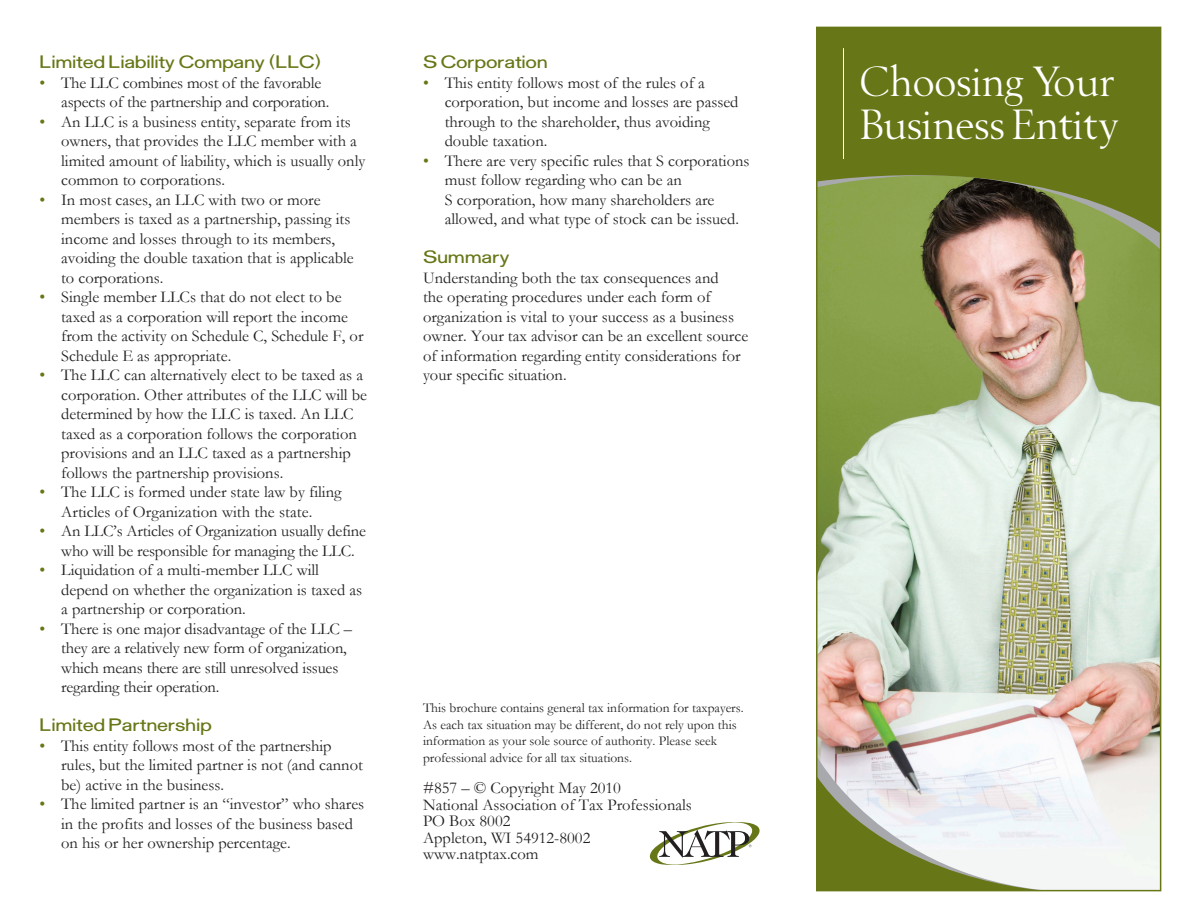
<style>
.page{position:relative;width:1188px;height:918px;background:#fff}
.page>*{position:absolute;margin:0;border:0;box-sizing:border-box;transform-origin:0 0}
.t1{font:42px/43.5px "Berman";letter-spacing:.01em;color:#fff}
.t2{font:18px "Guernsey";color:#677717}
.t3{font:16.5px/19.5px "Garamond";color:#231f20}
.t4{font:13.5px/16.5px "Garamond";color:#231f20}
.s1{color:#677717}
</style>
<div class="page">
<img style="left:819px;top:250px;width:339px;height:638px">
<svg style="left:819px;top:234px;width:339px;height:16px;background:#9c9a67"></svg>
<svg style="left:819px;top:30px;width:339px;height:204px;background:#697722"></svg>
<svg style="left:819px;top:756px;width:232px;height:132px"></svg>
<div style="left:858px;top:62px;width:283px;height:97px;border:2px solid #677717"></div>
<hr style="left:843px;top:48px;width:1px;height:111px;background:#fff">
<div style="left:816px;top:27px;width:345px;height:864px;border:2px solid #677717"></div>
<svg style="left:650px;top:822px;width:110px;height:43px"></svg>
<p class="t2" style="left:40px;top:51px;width:283px">Limited Liability Company (LLC)</p>
<p class="t3" style="left:61px;top:72px;width:270px;text-indent:-22px"><span class="s1">•</span> The LLC combines most of the favorable aspects of the partnership and corporation.</p>
<p class="t3" style="left:61px;top:111px;width:306px;text-indent:-22px"><span class="s1">•</span> An LLC is a business entity, separate from its owners, that provides the LLC member with a limited amount of liability, which is usually only common to corporations.</p>
<p class="t3" style="left:61px;top:189px;width:294px;text-indent:-22px"><span class="s1">•</span> In most cases, an LLC with two or more members is taxed as a partnership, passing its income and losses through to its members, avoiding the double taxation that is applicable to corporations.</p>
<p class="t3" style="left:61px;top:287px;width:304px;text-indent:-22px"><span class="s1">•</span> Single member LLCs that do not elect to be taxed as a corporation will report the income from the activity on Schedule C, Schedule F, or Schedule E as appropriate.</p>
<p class="t3" style="left:61px;top:365px;width:307px;text-indent:-22px"><span class="s1">•</span> The LLC can alternatively elect to be taxed as a corporation. Other attributes of the LLC will be determined by how the LLC is taxed. An LLC taxed as a corporation follows the corporation provisions and an LLC taxed as a partnership follows the partnership provisions.</p>
<p class="t3" style="left:40px;top:482px;width:303px;text-align:center"><span class="s1">•</span> The LLC is formed under state law by filing<br>Articles of Organization with the state.</p>
<p class="t3" style="left:61px;top:521px;width:306px;text-indent:-22px"><span class="s1">•</span> An LLC’s Articles of Organization usually define who will be responsible for managing the LLC.</p>
<p class="t3" style="left:61px;top:560px;width:302px;text-indent:-22px"><span class="s1">•</span> Liquidation of a multi-member LLC will depend on whether the organization is taxed as a partnership or corporation.</p>
<p class="t3" style="left:61px;top:619px;width:292px;text-indent:-22px"><span class="s1">•</span> There is one major disadvantage of the LLC – they are a relatively new form of organization, which means there are still unresolved issues regarding their operation.</p>
<p class="t2" style="left:40px;top:714px;width:174px">Limited Partnership</p>
<p class="t3" style="left:61px;top:735px;width:303px;text-indent:-22px"><span class="s1">•</span> This entity follows most of the partnership rules, but the limited partner is not (and cannot be) active in the business.</p>
<p class="t3" style="left:61px;top:794px;width:305px;text-indent:-22px"><span class="s1">•</span> The limited partner is an “investor” who shares in the profits and losses of the business based on his or her ownership percentage.</p>
<p class="t2" style="left:423px;top:51px;width:126px">S Corporation</p>
<p class="t3" style="left:445px;top:72px;width:295px;text-indent:-22px"><span class="s1">•</span> This entity follows most of the rules of a corporation, but income and losses are passed through to the shareholder, thus avoiding double taxation.</p>
<p class="t3" style="left:445px;top:150px;width:306px;text-indent:-22px"><span class="s1">•</span> There are very specific rules that S corporations must follow regarding who can be an<br>S corporation, how many shareholders are allowed, and what type of stock can be issued.</p>
<p class="t2" style="left:423px;top:246px;width:88px">Summary</p>
<p class="t3" style="left:423px;top:267px;width:327px">Understanding both the tax consequences and<br>the operating procedures under each form of organization is vital to your success as a business owner. Your tax advisor can be an excellent source of information regarding entity considerations for your specific situation.</p>
<p class="t4" style="left:423px;top:699px;width:322px">This brochure contains general tax information for taxpayers.<br>As each tax situation may be different, do not rely upon this information as your sole source of authority. Please seek professional advice for all tax situations.</p>
<p class="t3" style="left:423px;top:779px;width:270px;line-height:16.5px">#857 – © Copyright May 2010<br>National Association of Tax Professionals<br>PO Box 8002<br>Appleton, WI 54912-8002 www.natptax.com</p>
<h1 class="t1" style="left:860px;top:61px;width:262px">Choosing Your<br>Business Entity</h1>
</div>
